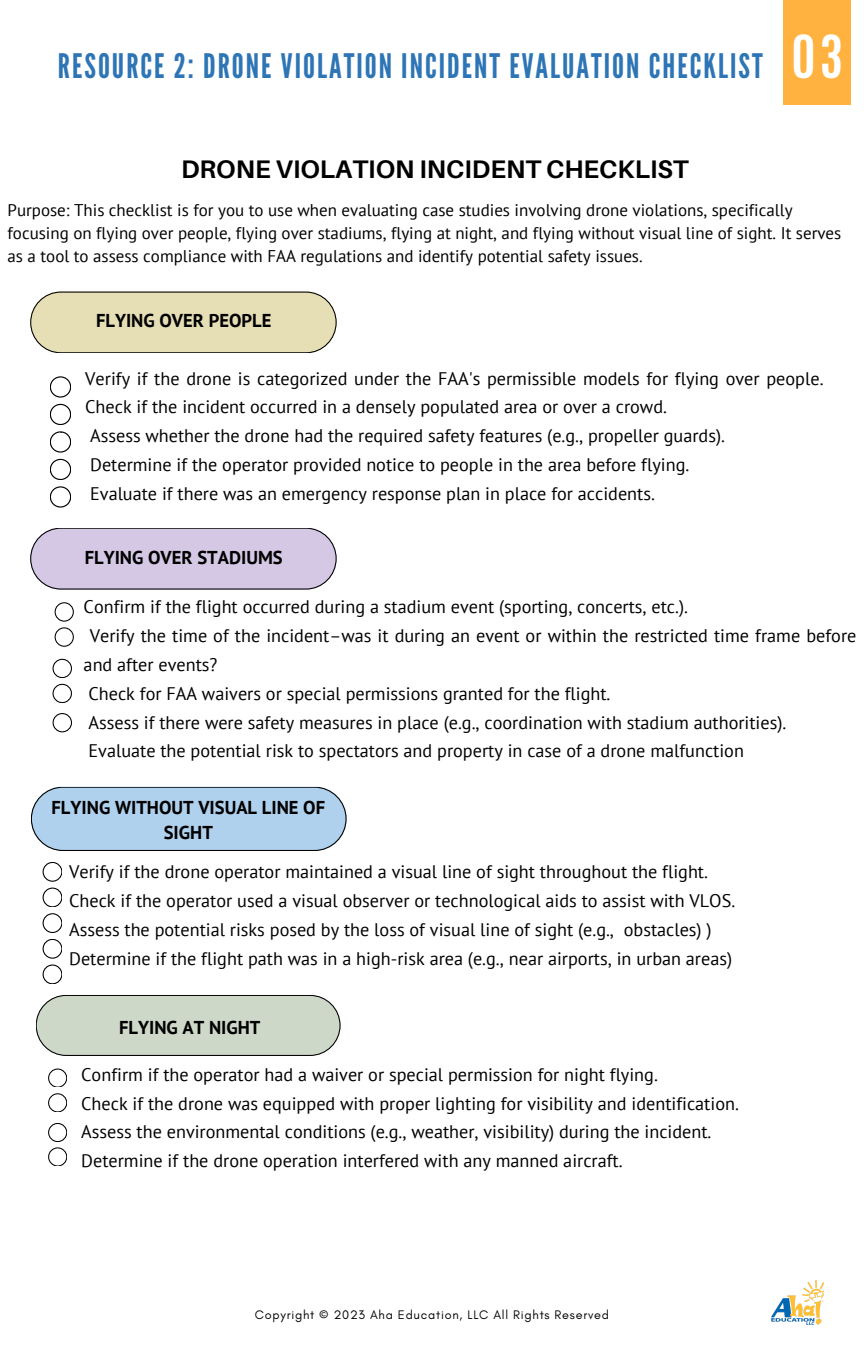
<style>
.page{position:relative;width:864px;height:1350px;background:#fff}
.page>*{position:absolute;margin:0;border:0;box-sizing:border-box;transform-origin:0 0}
.t1{font:700 49.5px "Antonio";color:#fff}
.t2{font:33.75px "League Gothic";letter-spacing:.06em;color:#2e75b6}
.t3{font:700 25.43px "Aileron";color:#000}
.t4{font:700 18.68px/25.4px "PT Sans";color:#000;text-align:center}
.t5{font:18.22px/28.8px "PT Sans";color:#000}
.t6{font:16.88px/23.4px "PT Sans";color:#000}
.t7{font:12.6px "Glacial Indifference";letter-spacing:.06em;color:#000}
</style>
<div class="page">
<div style="left:36px;top:995px;width:305px;height:61px;background:#ced8c9"></div>
<div style="left:35px;top:994px;width:307px;height:63px;border:2px solid #000;border-radius:31px"></div>
<div style="left:47px;top:1067px;width:21px;height:22px;border:2px solid #000;border-radius:50%"></div>
<div style="left:47px;top:1092px;width:21px;height:21px;border:2px solid #000;border-radius:50%"></div>
<div style="left:47px;top:1122px;width:21px;height:21px;border:2px solid #000;border-radius:50%"></div>
<div style="left:47px;top:1146px;width:21px;height:22px;border:2px solid #000;border-radius:50%"></div>
<div style="left:30px;top:292px;width:307px;height:61px;background:#e6deb5"></div>
<div style="left:29px;top:290px;width:309px;height:64px;border:2px solid #000;border-radius:31px"></div>
<div style="left:49px;top:375px;width:23px;height:24px;border:2px solid #000;border-radius:50%"></div>
<div style="left:49px;top:403px;width:23px;height:23px;border:2px solid #000;border-radius:50%"></div>
<div style="left:49px;top:430px;width:23px;height:24px;border:2px solid #000;border-radius:50%"></div>
<div style="left:49px;top:458px;width:23px;height:23px;border:2px solid #000;border-radius:50%"></div>
<div style="left:49px;top:485px;width:23px;height:24px;border:2px solid #000;border-radius:50%"></div>
<div style="left:30px;top:528px;width:307px;height:62px;background:#d4c8e4"></div>
<div style="left:29px;top:527px;width:309px;height:64px;border:2px solid #000;border-radius:31px"></div>
<div style="left:54px;top:601px;width:21px;height:22px;border:2px solid #000;border-radius:50%"></div>
<div style="left:54px;top:626px;width:21px;height:22px;border:2px solid #000;border-radius:50%"></div>
<div style="left:52px;top:712px;width:21px;height:21px;border:2px solid #000;border-radius:50%"></div>
<div style="left:51px;top:658px;width:22px;height:21px;border:2px solid #000;border-radius:50%"></div>
<div style="left:51px;top:683px;width:22px;height:21px;border:2px solid #000;border-radius:50%"></div>
<div style="left:31px;top:787px;width:316px;height:64px;background:#afd1ed"></div>
<div style="left:30px;top:786px;width:318px;height:66px;border:2px solid #000;border-radius:32px"></div>
<div style="left:41px;top:861px;width:22px;height:22px;border:2px solid #000;border-radius:50%"></div>
<div style="left:41px;top:886px;width:22px;height:22px;border:2px solid #000;border-radius:50%"></div>
<div style="left:41px;top:912px;width:22px;height:22px;border:2px solid #000;border-radius:50%"></div>
<div style="left:41px;top:938px;width:22px;height:22px;border:2px solid #000;border-radius:50%"></div>
<div style="left:41px;top:963px;width:22px;height:22px;border:2px solid #000;border-radius:50%"></div>
<img style="left:771px;top:1281px;width:53px;height:43px">
<div style="left:783px;top:0;width:68px;height:105px;background:#ffb23f"></div>
<p class="t2" style="left:58px;top:47px;width:706px">RESOURCE 2: DRONE VIOLATION INCIDENT EVALUATION CHECKLIST</p>
<h4 class="t1" style="left:791px;top:21px;width:53px">03</h4>
<p class="t3" style="left:181px;top:154px;width:509px">DRONE VIOLATION INCIDENT CHECKLIST</p>
<h3 class="t6" style="left:8px;top:198px;width:835px">Purpose: This checklist is for you to use when evaluating case studies involving drone violations, specifically focusing on flying over people, flying over stadiums, flying at night, and flying without visual line of sight. It serves as a tool to assess compliance with FAA regulations and identify potential safety issues.</h3>
<h4 class="t4" style="left:96px;top:308px;width:177px">FLYING OVER PEOPLE</h4>
<p class="t5" style="left:85px;top:364px;width:740px">Verify if the drone is categorized under the FAA's permissible models for flying over people.<br>Check if the incident occurred in a densely populated area or over a crowd.<br>Assess whether the drone had the required safety features (e.g., propeller guards).<br>Determine if the operator provided notice to people in the area before flying.</p>
<h3 class="t5" style="left:90px;top:479px;width:566px">Evaluate if there was an emergency response plan in place for accidents.</h3>
<p class="t4" style="left:85px;top:544px;width:200px">FLYING OVER STADIUMS</p>
<h4 class="t5" style="left:84px;top:592px;width:606px">Confirm if the flight occurred during a stadium event (sporting, concerts, etc.).</h4>
<h4 class="t5" style="left:90px;top:621px;width:768px">Verify the time of the incident–was it during an event or within the restricted time frame before</h4>
<h4 class="t5" style="left:84px;top:650px;width:135px">and after events?</h4>
<h4 class="t5" style="left:89px;top:679px;width:523px">Check for FAA waivers or special permissions granted for the flight.</h4>
<h4 class="t5" style="left:89px;top:707px;width:699px">Assess if there were safety measures in place (e.g., coordination with stadium authorities).</h4>
<p class="t5" style="left:89px;top:736px;width:657px">Evaluate the potential risk to spectators and property in case of a drone malfunction</p>
<h3 class="t4" style="left:52px;top:794px;width:275px">FLYING WITHOUT VISUAL LINE OF<br>SIGHT</h3>
<h4 class="t5" style="left:69px;top:857px;width:668px">Verify if the drone operator maintained a visual line of sight throughout the flight.<br>Check if the operator used a visual observer or technological aids to assist with VLOS.<br>Assess the potential risks posed by the loss of visual line of sight (e.g., obstacles) )</h4>
<p class="t5" style="left:69px;top:943px;width:665px">Determine if the flight path was in a high-risk area (e.g., near airports, in urban areas)</p>
<p class="t4" style="left:119px;top:1014px;width:143px">FLYING AT NIGHT</p>
<h1 class="t5" style="left:81px;top:1060px;width:659px">Confirm if the operator had a waiver or special permission for night flying.<br>Check if the drone was equipped with proper lighting for visibility and identification.<br>Assess the environmental conditions (e.g., weather, visibility) during the incident.</h1>
<h2 class="t5" style="left:81px;top:1146px;width:543px">Determine if the drone operation interfered with any manned aircraft.</h2>
<h3 class="t7" style="left:255px;top:1307px;width:356px">Copyright © 2023 Aha Education, LLC All Rights Reserved</h3>
</div>
